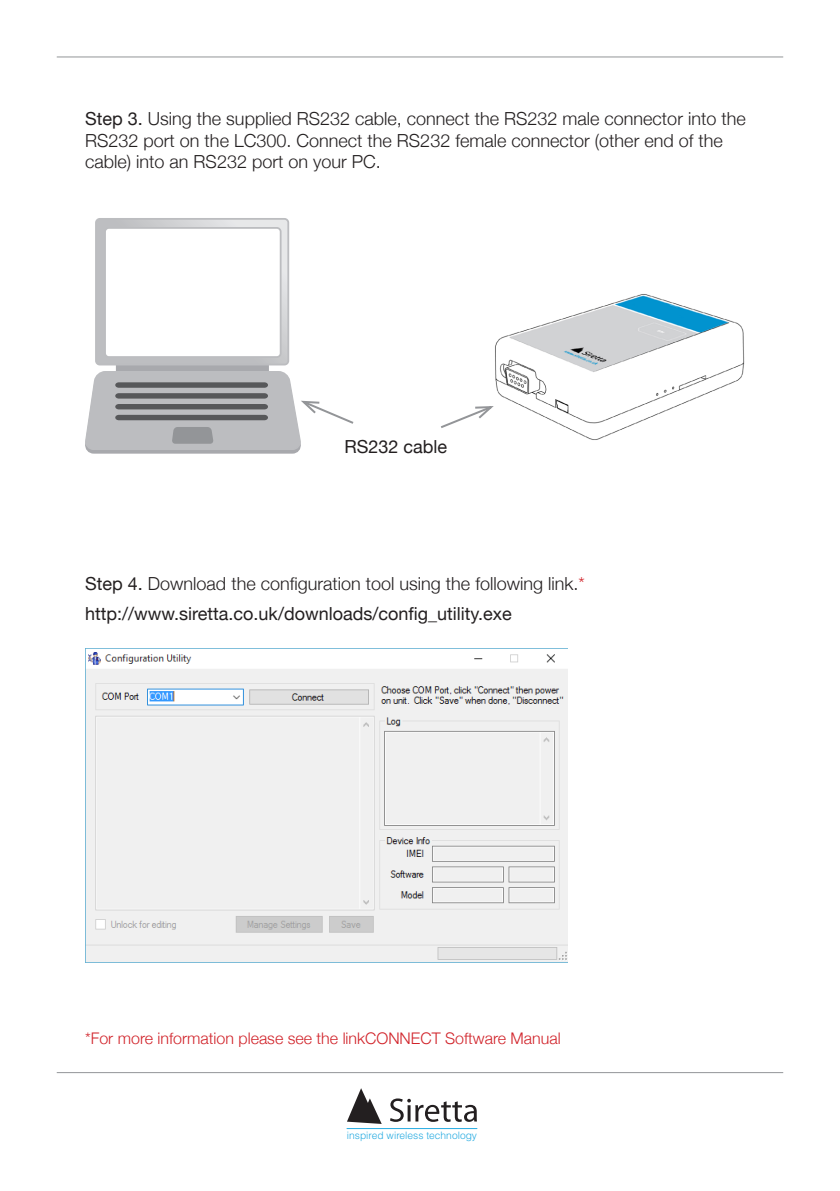
<style>
.page{position:relative;width:840px;height:1191px;background:#fff}
.page>*{position:absolute;margin:0;border:0;box-sizing:border-box;transform-origin:0 0}
.t1{font:300 18px/21.6px "Helvetica Neue";color:#231f20}
.t2{font:18px "Helvetica Neue";color:#231f20}
.t3{font:300 16px "Helvetica Neue";color:#d1232a}
.t4{font:300 10.2px "Helvetica";color:#24aae1}
.s1{font-weight:400}
.s2{color:#d1232a}
</style>
<div class="page">
<svg style="left:347px;top:1088px;width:34px;height:36px"></svg>
<svg style="left:390px;top:1098px;width:86px;height:23px"></svg>
<hr style="left:347px;top:1128px;width:129px;height:1px;background:#24aae1">
<hr style="left:57px;top:57px;width:725px;height:1px;background:#939598">
<hr style="left:57px;top:1072px;width:725px;height:1px;background:#939598">
<img style="left:495px;top:294px;width:250px;height:146px">
<svg style="left:441px;top:404px;width:55px;height:26px"></svg>
<div style="left:116px;top:360px;width:153px;height:14px;background:#a8a9ad"></div>
<svg style="left:98px;top:221px;width:188px;height:141px;background:#cacbce"></svg>
<div style="left:95px;top:218px;width:194px;height:147px;border:2px solid #bcbdc0;border-radius:4px"></div>
<div style="left:105px;top:228px;width:175px;height:129px;background:#fff;border-radius:4px"></div>
<div style="left:104px;top:227px;width:177px;height:131px;border:2px solid #bcbdc0;border-radius:4px"></div>
<svg style="left:85px;top:370px;width:269px;height:83px"></svg>
<img style="left:85px;top:648px;width:482px;height:314px">
<p class="t1" style="left:85px;top:108px;width:661px"><span class="s1">Step 3.</span> Using the supplied RS232 cable, connect the RS232 male connector into the<br>RS232 port on the LC300. Connect the RS232 female connector (other end of the cable) into an RS232 port on your PC.</p>
<p class="t2" style="left:344px;top:435px;width:104px">RS232 cable</p>
<p class="t1" style="left:85px;top:572px;width:501px"><span class="s1">Step 4.</span> Download the configuration tool using the following link.<span class="s2">*</span></p>
<p class="t2" style="left:85px;top:603px;width:428px">http://www.siretta.co.uk/downloads/config_utility.exe</p>
<p class="t3" style="left:85px;top:1028px;width:477px">*For more information please see the linkCONNECT Software Manual</p>
<p class="t4" style="left:347px;top:1127px;width:132px">inspired wireless technology</p>
</div>
